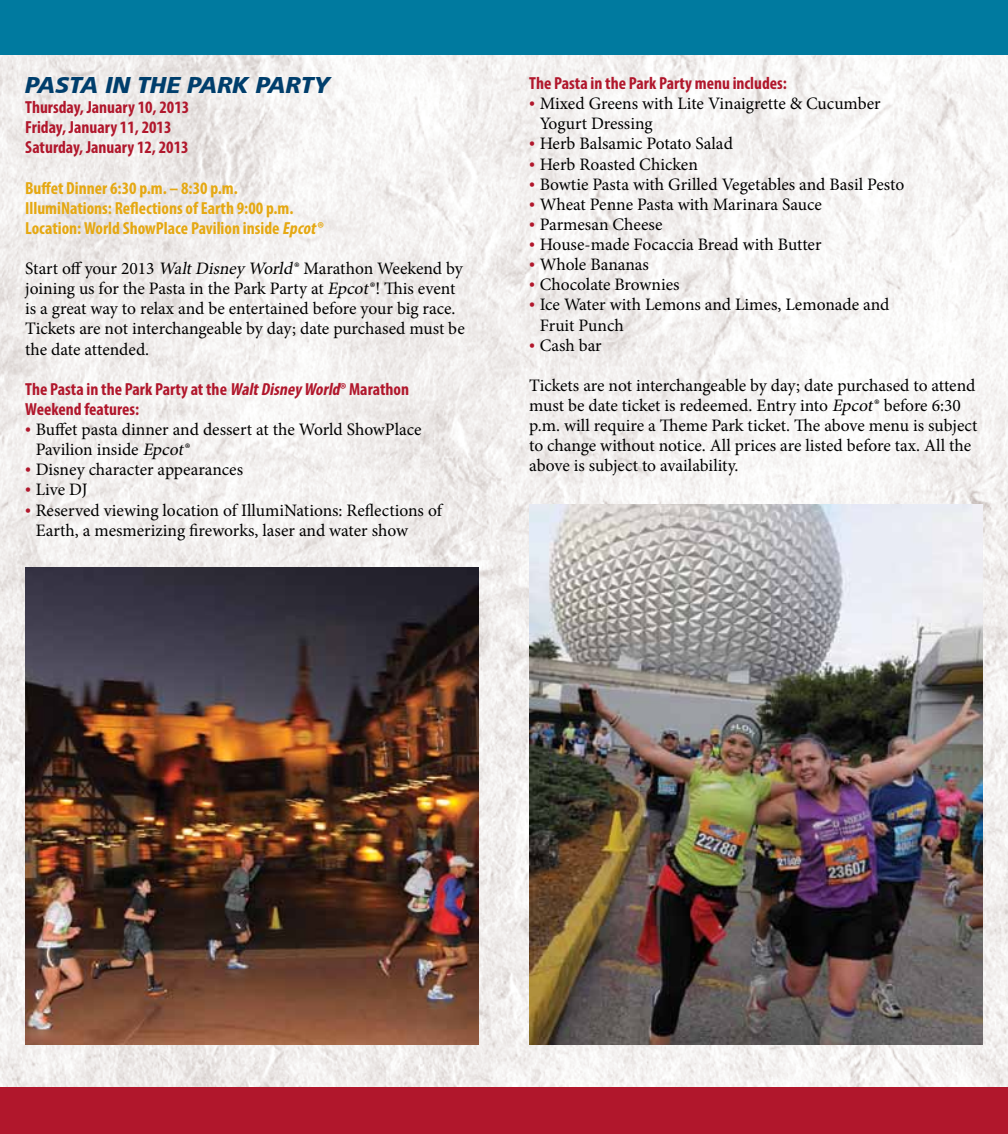
<style>
.page{position:relative;width:1008px;height:1134px;background:#fff}
.page>*{position:absolute;margin:0;border:0;box-sizing:border-box;transform-origin:0 0}
.t1{font:italic 900 22.75px "Frutiger CE";color:#003e6c}
.t2{font:17.5px/20.1px "Minion Pro";letter-spacing:-.005em;color:#000}
.t3{font:700 condensed 17.5px/20.1px "Myriad Pro";color:#b1172c}
.t4{font:700 condensed 17.5px/20.1px "Myriad Pro";color:#e5a812}
.s1{font-style:italic}
.s2{font-family:"Myriad Pro";font-weight:900;font-size:21px;color:#b1172c}
</style>
<div class="page">
<img style="left:0;top:54px;width:1008px;height:1033px">
<div style="left:0;top:0;width:1008px;height:54px;background:#007a9f"></div>
<div style="left:0;top:1087px;width:1008px;height:47px;background:#b1172c"></div>
<img style="left:25px;top:567px;width:454px;height:478px">
<img style="left:529px;top:504px;width:454px;height:541px">
<h1 class="t1" style="left:25px;top:71px;width:306px">PASTA IN THE PARK PARTY</h1>
<p class="t3" style="left:25px;top:97px;width:166px">Thursday, January 10, 2013<br>Friday, January 11, 2013<br>Saturday, January 12, 2013</p>
<p class="t4" style="left:25px;top:177px;width:300px">Buffet Dinner 6:30 p.m. – 8:30 p.m.<br>IllumiNations: Reflections of Earth 9:00 p.m.<br>Location: World ShowPlace Pavilion inside <span class="s1">Epcot</span>®</p>
<p class="t2" style="left:25px;top:259px;width:441px">Start off your 2013 <span class="s1">WaltDisney World</span>® Marathon Weekend by joining us for the Pasta in the Park Party at <span class="s1">Epcot</span>®! This event is a great way to relax and be entertained before your big race.<br>Tickets are not interchangeable by day; date purchased must be the date attended.</p>
<p class="t3" style="left:25px;top:379px;width:385px">The Pasta in the Park Party at the <span class="s1">WaltDisneyWorld</span>® Marathon<br>Weekend features:</p>
<p class="t2" style="left:25px;top:420px;width:398px"><span class="s2">·</span> Buffet pasta dinner and dessert at the World ShowPlace</p>
<p class="t2" style="left:36px;top:440px;width:156px">Pavilion inside <span class="s1">Epcot</span>®</p>
<p class="t2" style="left:25px;top:460px;width:219px"><span class="s2">·</span> Disney character appearances</p>
<p class="t2" style="left:25px;top:480px;width:64px"><span class="s2">·</span> Live DJ</p>
<p class="t2" style="left:25px;top:500px;width:418px"><span class="s2">·</span> Reserved viewing location of IllumiNations: Reflections of</p>
<p class="t2" style="left:36px;top:520px;width:374px">Earth, a mesmerizing fireworks, laser and water show</p>
<p class="t3" style="left:529px;top:73px;width:259px">The Pasta in the Park Party menu includes:</p>
<p class="t2" style="left:529px;top:94px;width:353px"><span class="s2">·</span> Mixed Greens with Lite Vinaigrette &amp; Cucumber</p>
<p class="t2" style="left:540px;top:114px;width:114px">Yogurt Dressing</p>
<p class="t2" style="left:529px;top:134px;width:205px"><span class="s2">·</span> Herb Balsamic Potato Salad</p>
<p class="t2" style="left:529px;top:154px;width:170px"><span class="s2">·</span> Herb Roasted Chicken</p>
<p class="t2" style="left:529px;top:174px;width:377px"><span class="s2">·</span> Bowtie Pasta with Grilled Vegetables and Basil Pesto</p>
<p class="t2" style="left:529px;top:194px;width:294px"><span class="s2">·</span> Wheat Penne Pasta with Marinara Sauce</p>
<p class="t2" style="left:529px;top:214px;width:135px"><span class="s2">·</span> Parmesan Cheese</p>
<p class="t2" style="left:529px;top:234px;width:294px"><span class="s2">·</span> House-made Focaccia Bread with Butter</p>
<p class="t2" style="left:529px;top:255px;width:121px"><span class="s2">·</span> Whole Bananas</p>
<p class="t2" style="left:529px;top:275px;width:152px"><span class="s2">·</span> Chocolate Brownies</p>
<p class="t2" style="left:529px;top:295px;width:362px"><span class="s2">·</span> Ice Water with Lemons and Limes, Lemonade and</p>
<p class="t2" style="left:540px;top:315px;width:86px">Fruit Punch</p>
<p class="t2" style="left:529px;top:335px;width:74px"><span class="s2">·</span> Cash bar</p>
<p class="t2" style="left:529px;top:375px;width:450px">Tickets are not interchangeable by day; date purchased to attend must be date ticket is redeemed. Entry into <span class="s1">Epcot</span>® before 6:30 p.m. will require a Theme Park ticket. The above menu is subject to change without notice. All prices are listed before tax. All the above is subject to availability.</p>
</div>
